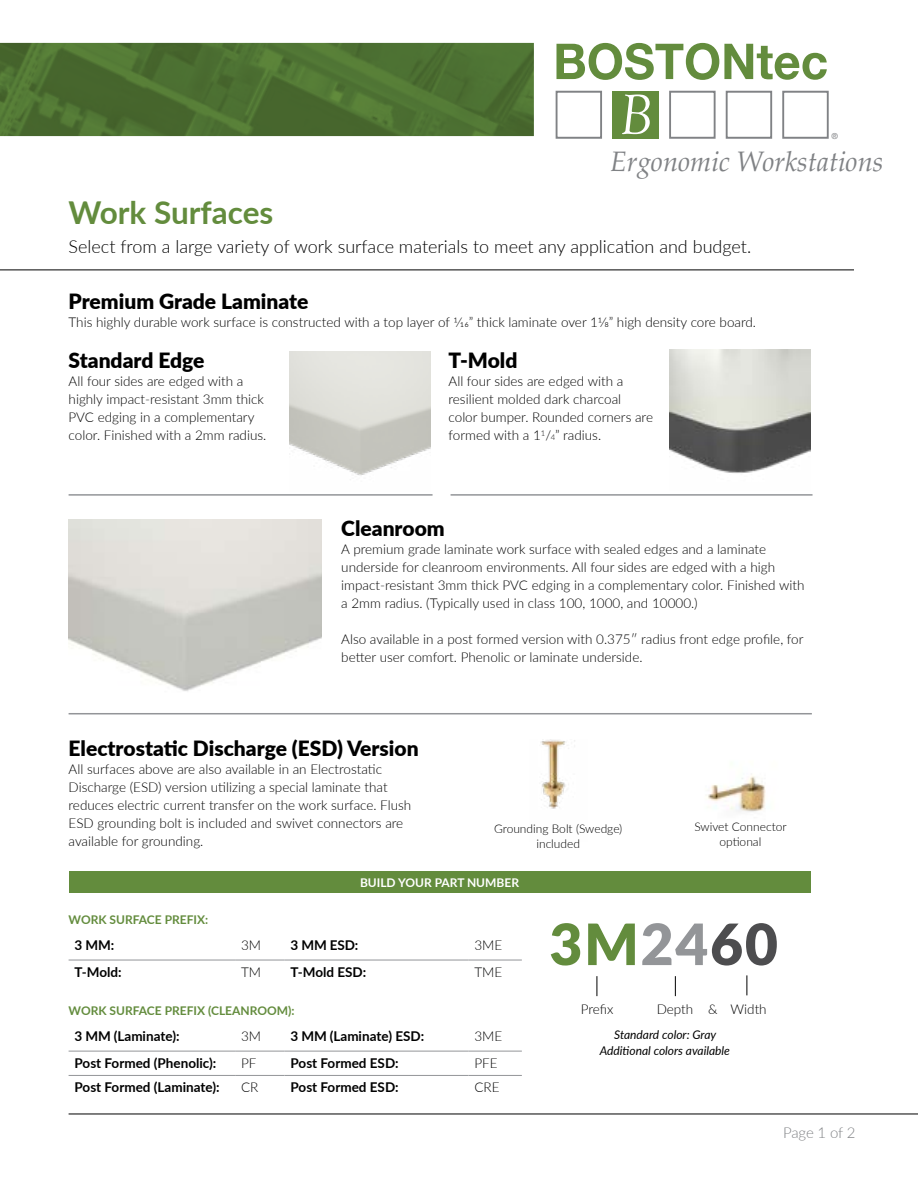
<style>
.page{position:relative;width:918px;height:1188px;background:#fff}
.page>*{position:absolute;margin:0;border:0;box-sizing:border-box;transform-origin:0 0}
.t1{font:900 57px "Lato";letter-spacing:.03em;color:#638c3d}
.t2{font:700 31.5px "Lato";color:#638c3d}
.t3{font:italic 28.2px "Palatino Linotype";color:#808285}
.t4{font:900 21px "Lato";color:#000}
.t5{font:300 18px "Lato";color:#000}
.t6{font:300 15px "Lato";letter-spacing:-.015em;color:#808285}
.t7{font:300 13.5px/18px "Lato";color:#000}
.t8{font:700 13.5px "Lato";color:#000}
.t9{font:300 12px/15px "Lato";color:#000;text-align:center}
.t10{font:700 12px "Lato";color:#638c3d}
.t11{font:italic 12px/16.5px "Lato";color:#000;text-align:center}
.t12{font:700 12px "Lato";color:#fff}
.t13{font:8.25px "Helvetica LT Std";color:#808285}
.s1{font-size:7.8px}
.s2{color:#939598}
.s3{color:#4d4d4f}
</style>
<div class="page">
<svg style="left:557px;top:43px;width:270px;height:37px"></svg>
<svg style="left:556px;top:90px;width:273px;height:49px"></svg>
<img style="left:0;top:43px;width:534px;height:93px">
<hr style="left:0;top:270px;width:854px;height:1px;background:#000">
<hr style="left:69px;top:1114px;width:849px;height:1px;background:#000">
<hr style="left:69px;top:494px;width:364px;height:2px;background:#939598">
<hr style="left:451px;top:494px;width:362px;height:2px;background:#939598">
<hr style="left:69px;top:713px;width:743px;height:1px;background:#939598">
<img style="left:290px;top:351px;width:141px;height:125px">
<img style="left:670px;top:350px;width:140px;height:123px">
<img style="left:707px;top:774px;width:59px;height:38px">
<img style="left:540px;top:739px;width:35px;height:70px">
<img style="left:69px;top:519px;width:253px;height:172px">
<div style="left:69px;top:872px;width:742px;height:21px;background:#638c3d"></div>
<svg style="left:597px;top:976px;width:1px;height:20px"></svg>
<svg style="left:675px;top:976px;width:1px;height:20px"></svg>
<svg style="left:747px;top:975px;width:1px;height:20px"></svg>
<hr style="left:69px;top:960px;width:166px;height:1px;background:#939598">
<hr style="left:235px;top:960px;width:50px;height:1px;background:#939598">
<hr style="left:285px;top:960px;width:183px;height:1px;background:#939598">
<hr style="left:468px;top:960px;width:54px;height:1px;background:#939598">
<hr style="left:69px;top:1051px;width:166px;height:1px;background:#939598">
<hr style="left:235px;top:1051px;width:50px;height:1px;background:#939598">
<hr style="left:285px;top:1051px;width:183px;height:1px;background:#939598">
<hr style="left:468px;top:1051px;width:54px;height:1px;background:#939598">
<hr style="left:69px;top:1075px;width:166px;height:1px;background:#939598">
<hr style="left:235px;top:1075px;width:50px;height:1px;background:#939598">
<hr style="left:285px;top:1075px;width:183px;height:1px;background:#939598">
<hr style="left:468px;top:1075px;width:54px;height:1px;background:#939598">
<p class="t13" style="left:832px;top:131px;width:7px">®</p>
<h3 class="t3" style="left:610px;top:142px;width:275px">Ergonomic Workstations</h3>
<h2 class="t2" style="left:69px;top:189px;width:206px">Work Surfaces</h2>
<h3 class="t5" style="left:69px;top:234px;width:684px">Select from a large variety of work surface materials to meet any application and budget.</h3>
<h3 class="t4" style="left:69px;top:285px;width:241px">Premium Grade Laminate</h3>
<p class="t7" style="left:69px;top:312px;width:689px">This highly durable work surface is constructed with a top layer of 1/16” thick laminate over 11/8” high density core board.</p>
<h3 class="t4" style="left:69px;top:345px;width:137px">Standard Edge</h3>
<p class="t7" style="left:69px;top:372px;width:199px">All four sides are edged with a highly impact-resistant 3mm thick<br>PVC edging in a complementary color. Finished with a 2mm radius.</p>
<h3 class="t4" style="left:449px;top:345px;width:70px">T-Mold</h3>
<p class="t7" style="left:449px;top:372px;width:206px">All four sides are edged with a resilient molded dark charcoal color bumper. Rounded corners are formed with a 1<sup>1</sup>/<span class="s1">4</span>” radius.</p>
<h3 class="t4" style="left:341px;top:513px;width:105px">Cleanroom</h3>
<p class="t7" style="left:341px;top:540px;width:465px">A premium grade laminate work surface with sealed edges and a laminate underside for cleanroom environments. All four sides are edged with a high impact-resistant 3mm thick PVC edging in a complementary color. Finished with a 2mm radius. (Typically used in class 100, 1000, and 10000.)</p>
<p class="t7" style="left:341px;top:630px;width:464px">Also available in a post formed version with 0.375″ radius front edge profile, for better user comfort. Phenolic or laminate underside.</p>
<h3 class="t4" style="left:69px;top:733px;width:352px">Electrostatic Discharge (ESD) Version</h3>
<p class="t7" style="left:69px;top:760px;width:344px">All surfaces above are also available in an Electrostatic Discharge (ESD) version utilizing a special laminate that reduces electric current transfer on the work surface. Flush ESD grounding bolt is included and swivet connectors are available for grounding.</p>
<p class="t9" style="left:494px;top:821px;width:130px">Grounding Bolt (Swedge) included</p>
<p class="t9" style="left:694px;top:819px;width:94px">Swivet Connector optional</p>
<p class="t10" style="left:69px;top:911px;width:141px">WORK SURFACE PREFIX:</p>
<p class="t12" style="left:360px;top:874px;width:161px">BUILD YOUR PART NUMBER</p>
<p class="t8" style="left:75px;top:936px;width:41px">3 MM:</p>
<p class="t7" style="left:241px;top:936px;width:22px">3M</p>
<p class="t8" style="left:291px;top:936px;width:69px">3 MM ESD:</p>
<p class="t7" style="left:474px;top:936px;width:29px">3ME</p>
<p class="t8" style="left:75px;top:962px;width:49px">T-Mold:</p>
<p class="t7" style="left:241px;top:963px;width:22px">TM</p>
<p class="t8" style="left:291px;top:962px;width:77px">T-Mold ESD:</p>
<p class="t7" style="left:474px;top:963px;width:29px">TME</p>
<p class="t10" style="left:69px;top:1002px;width:227px">WORK SURFACE PREFIX (CLEANROOM):</p>
<p class="t8" style="left:75px;top:1027px;width:106px">3 MM (Laminate):</p>
<p class="t7" style="left:241px;top:1027px;width:22px">3M</p>
<p class="t8" style="left:291px;top:1027px;width:135px">3 MM (Laminate) ESD:</p>
<p class="t7" style="left:474px;top:1027px;width:29px">3ME</p>
<p class="t8" style="left:75px;top:1053px;width:143px">Post Formed (Phenolic):</p>
<p class="t7" style="left:241px;top:1054px;width:17px">PF</p>
<p class="t8" style="left:291px;top:1053px;width:110px">Post Formed ESD:</p>
<p class="t7" style="left:474px;top:1054px;width:25px">PFE</p>
<p class="t8" style="left:75px;top:1077px;width:147px">Post Formed (Laminate):</p>
<p class="t7" style="left:241px;top:1078px;width:19px">CR</p>
<p class="t8" style="left:291px;top:1077px;width:110px">Post Formed ESD:</p>
<p class="t7" style="left:474px;top:1078px;width:27px">CRE</p>
<h1 class="t1" style="left:549px;top:901px;width:230px">3M<span class="s2">24</span><span class="s3">60</span></h1>
<p class="t7" style="left:581px;top:1000px;width:34px">Prefix</p>
<p class="t7" style="left:657px;top:999px;width:111px">Depth &amp; Width</p>
<p class="t11" style="left:600px;top:1025px;width:132px">Standard color: Gray<br>Additional colors available</p>
<p class="t6" style="left:783px;top:1122px;width:74px">Page 1 of 2</p>
</div>
